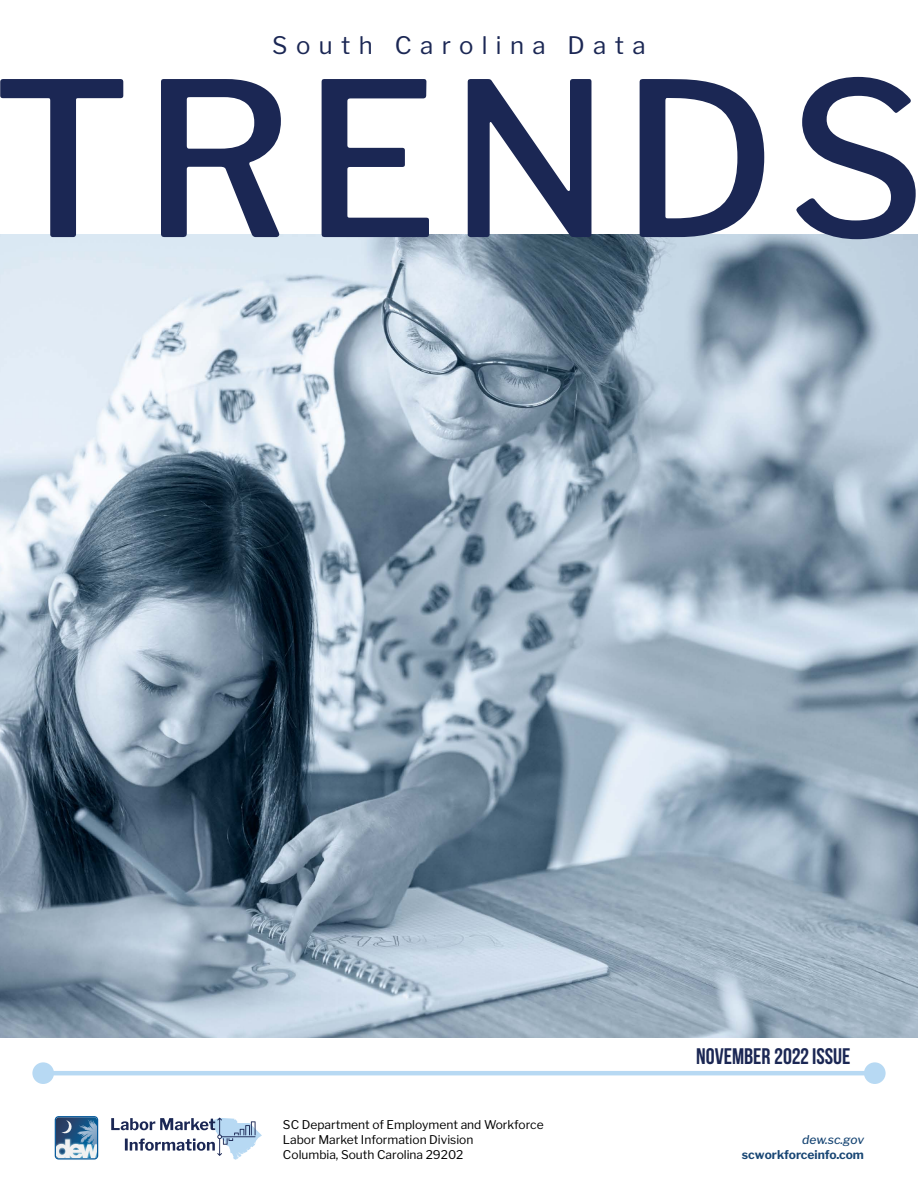
<style>
.page{position:relative;width:918px;height:1188px;background:#fff}
.page>*{position:absolute;margin:0;border:0;box-sizing:border-box;transform-origin:0 0}
.t1{font:500 213px "Libre Franklin";letter-spacing:.05em;color:#1b2754}
.t2{font:24px "Libre Franklin";letter-spacing:.35em;color:#1b2754}
.t3{font:700 22.5px "Bebas Neue";color:#1b2754}
.t4{font:12px/15px "Libre Franklin";color:#000}
.t5{font:700 12px "Libre Franklin";color:#184674}
.t6{font:italic 500 12px "Libre Franklin";color:#184674}
</style>
<div class="page">
<svg style="left:111px;top:1118px;width:151px;height:42px"></svg>
<img style="left:54px;top:1137px;width:45px;height:20px">
<svg style="left:55px;top:1116px;width:43px;height:44px"></svg>
<img style="left:0;top:235px;width:918px;height:803px">
<hr style="left:43px;top:1071px;width:832px;height:4px;background:#b7d9f3">
<div style="left:32px;top:1062px;width:22px;height:22px;background:#b7d9f3;border-radius:50%"></div>
<div style="left:864px;top:1062px;width:22px;height:22px;background:#b7d9f3;border-radius:50%"></div>
<h2 class="t2" style="left:272px;top:31px;width:375px">South Carolina Data</h2>
<h1 class="t1" style="left:-8px;top:32px;width:936px">TRENDS</h1>
<p class="t4" style="left:283px;top:1118px;width:262px">SC Department of Employment and Workforce<br>Labor Market Information Division<br>Columbia, South Carolina 29202</p>
<h3 class="t3" style="left:696px;top:1044px;width:156px">NOVEMBER 2022 ISSUE</h3>
<p class="t6" style="left:802px;top:1133px;width:63px">dew.sc.gov</p>
<p class="t5" style="left:742px;top:1148px;width:124px">scworkforceinfo.com</p>
</div>
